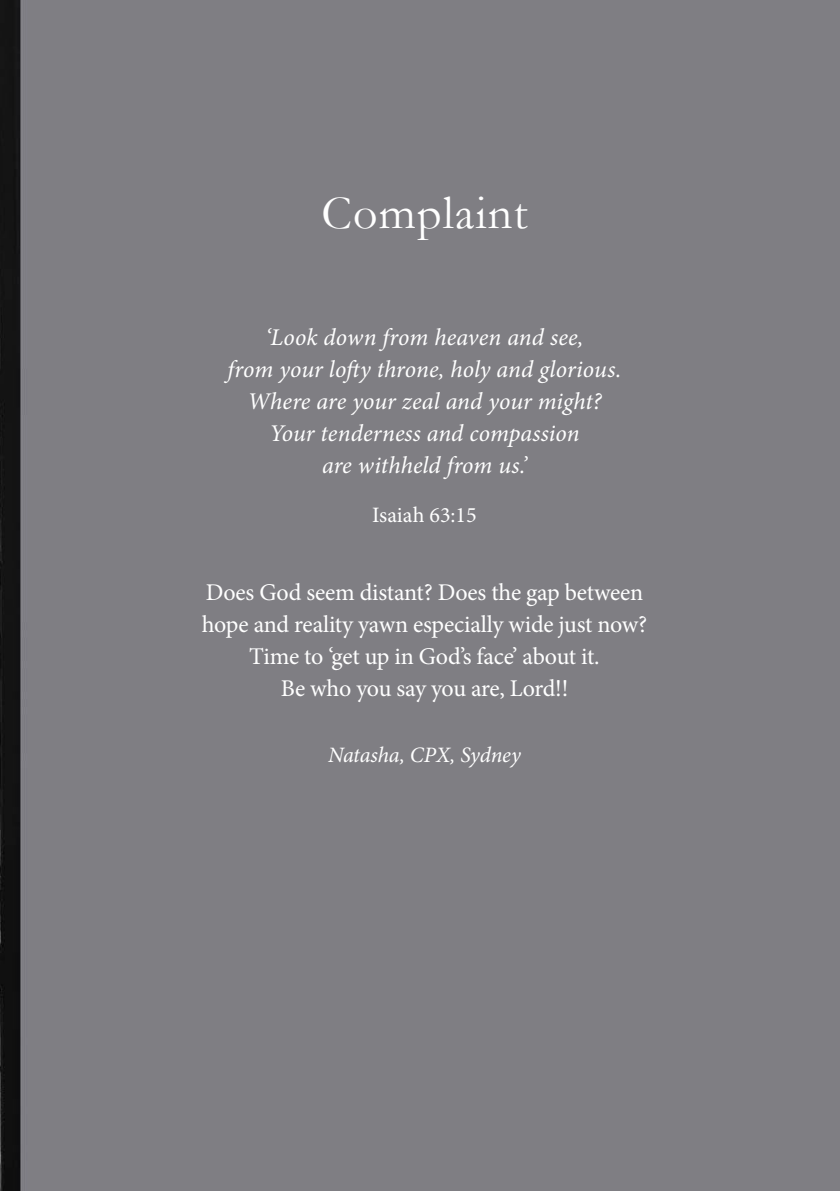
<style>
.page{position:relative;width:840px;height:1191px;background:#fff}
.page>*{position:absolute;margin:0;border:0;box-sizing:border-box;transform-origin:0 0}
.CHPTER_TITLE_3{font:48px "Garamond";letter-spacing:.025em;color:#fff}
.SCRIPTURE_3{font:italic 24px/32px "Minion Pro";letter-spacing:.005em;color:#fff;text-align:center}
.BODY_TEXT_3{font:24px/32px "Minion Pro";letter-spacing:-.01em;color:#fff;text-align:center}
.CONTRIBUTOR{font:italic 22px "Minion Pro";letter-spacing:-.005em;color:#fff}
.SCRIPTURE_REFERENCE{font:22px "Minion Pro";color:#fff}
</style>
<div class="page">
<div style="left:0;top:0;width:839px;height:1190px;background:#7f7e83"></div>
<p class="CHPTER_TITLE_3" style="left:321px;top:184px;width:208px">Complaint</p>
<p class="SCRIPTURE_3" style="left:227px;top:321px;width:395px">‘Look down from heaven and see,<br>from your lofty throne, holy and glorious.<br>Where are your zeal and your might?<br>Your tenderness and compassion<br>are withheld from us.’</p>
<p class="SCRIPTURE_REFERENCE" style="left:372px;top:500px;width:106px">Isaiah 63:15</p>
<p class="BODY_TEXT_3" style="left:202px;top:576px;width:447px">Does God seem distant? Does the gap between hope and reality yawn especially wide just now?<br>Time to ‘get up in God’s face’ about it.<br>Be who you say you are, Lord!!</p>
<p class="CONTRIBUTOR" style="left:328px;top:740px;width:194px">Natasha, CPX, Sydney</p>
</div>
